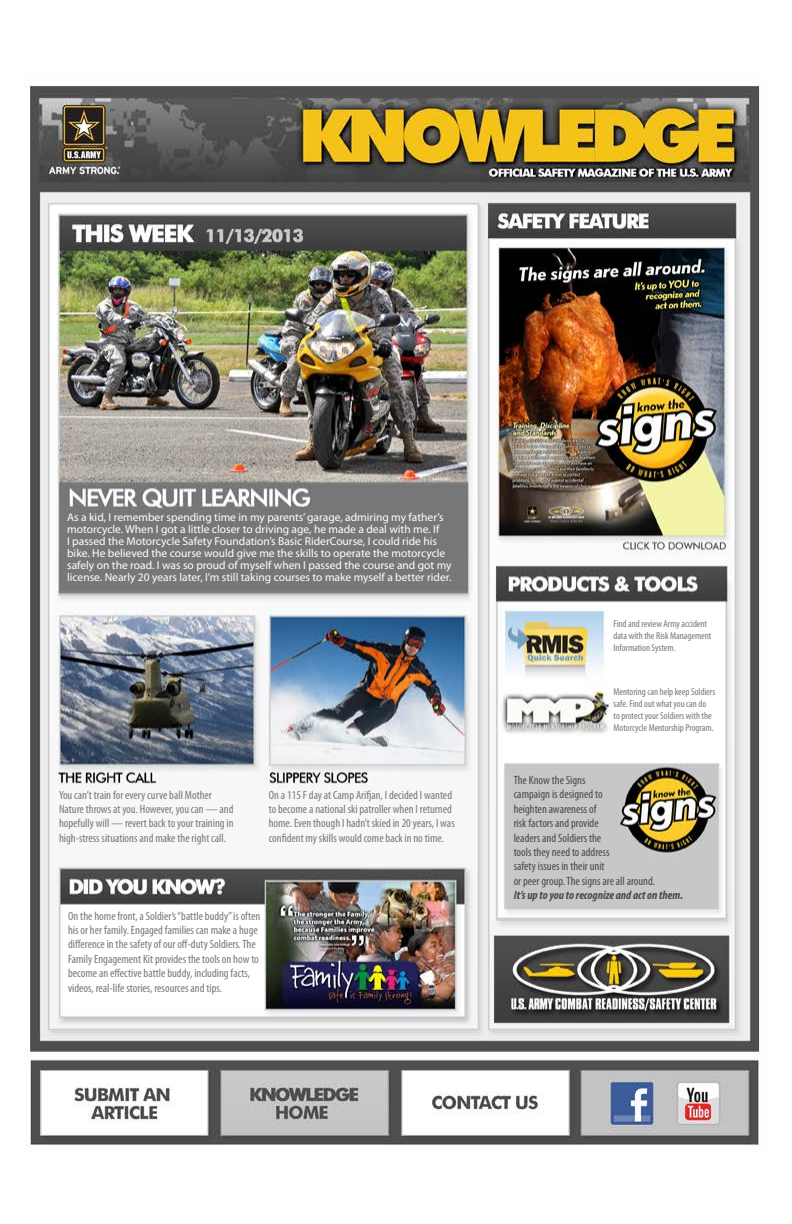
<style>
.page{position:relative;width:792px;height:1224px;background:#fff}
.page>*{position:absolute;margin:0;border:0;box-sizing:border-box;transform-origin:0 0}
.t1{font:condensed 12px/14.4px "Myriad Pro";color:#787879}
.t2{font:condensed 12px/14.4px "Myriad Pro";color:#494949}
.t3{font:italic 700 condensed 12px "Myriad Pro";color:#494949}
.t4{font:11.5px/12px "Myriad Pro";color:#fff}
.t5{font:condensed 10px/12px "Myriad Pro";color:#787879}
</style>
<div class="page">
<img style="left:24px;top:84px;width:736px;height:1062px">
<p class="t4" style="left:67px;top:512px;width:386px">As a kid, I remember spending time in my parents’ garage, admiring my father’s motorcycle. When I got a little closer to driving age, he made a deal with me. If<br>I passed the Motorcycle Safety Foundation’s Basic RiderCourse, I could ride his bike. He believed the course would give me the skills to operate the motorcycle safely on the road. I was so proud of myself when I passed the course and got my license. Nearly 20 years later, I’m still taking courses to make myself a better rider.</p>
<p class="t1" style="left:59px;top:788px;width:176px">You can’t train for every curve ball Mother Nature throws at you. However, you can — and hopefully will — revert back to your training in high-stress situations and make the right call.</p>
<p class="t1" style="left:269px;top:788px;width:188px">On a 115 F day at Camp Arifjan, I decided I wanted to become a national ski patroller when I returned home. Even though I hadn’t skied in 20 years, I was confident my skills would come back in no time.</p>
<p class="t1" style="left:68px;top:909px;width:194px">On the home front, a Soldier’s “battle buddy” is often his or her family. Engaged families can make a huge difference in the safety of our off-duty Soldiers. The Family Engagement Kit provides the tools on how to become an effective battle buddy, including facts, videos, real-life stories, resources and tips.</p>
<p class="t5" style="left:613px;top:618px;width:100px">Find and review Army accident data with the Risk Management<br>Information System.</p>
<p class="t5" style="left:614px;top:686px;width:103px">Mentoring can help keep Soldiers safe. Find out what you can do<br>to protect your Soldiers with the<br>Motorcycle Mentorship Program.</p>
<p class="t2" style="left:514px;top:773px;width:143px">The Know the Signs<br>campaign is designed to<br>heighten awareness of<br>risk factors and provide<br>leaders and Soldiers the<br>tools they need to address<br>safety issues in their unit<br>or peer group. The signs are all around.</p>
<p class="t3" style="left:514px;top:889px;width:171px">It’s up to you to recognize and act on them.</p>
</div>
